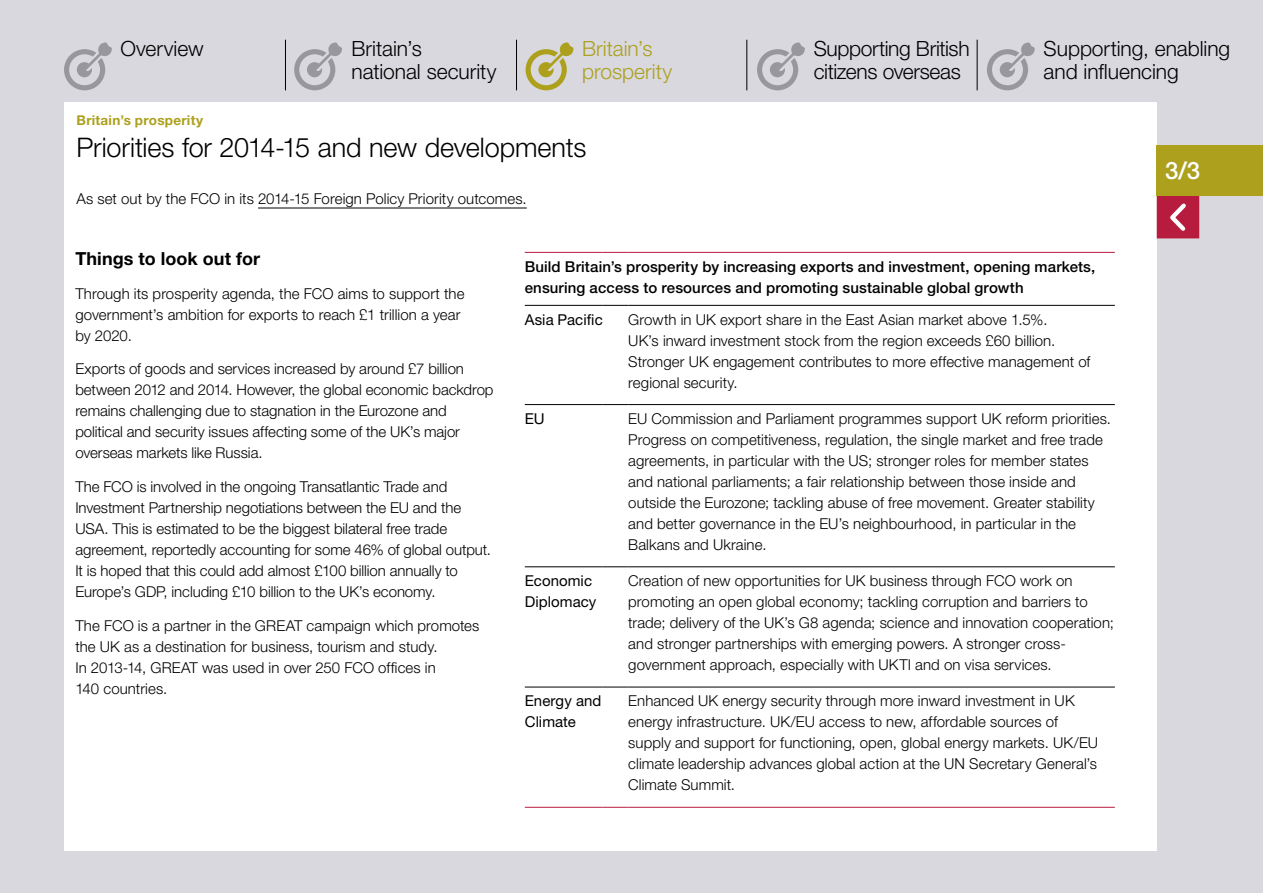
<style>
.page{position:relative;width:1263px;height:893px;background:#d9d8df}
.page>*{position:absolute;margin:0;border:0;box-sizing:border-box;transform-origin:0 0}
.t1{font:300 27px "Helvetica Neue LT Std";letter-spacing:-.005em;color:#000}
.t2{font:500 24px "Helvetica Neue LT Std";color:#fff}
.t3{font:300 21px/22.5px "Helvetica Neue LT Std";letter-spacing:-.005em;color:#000}
.t4{font:300 21px/22.5px "Helvetica Neue LT Std";color:#aca01c}
.t5{font:700 18px "Helvetica Neue LT Std";letter-spacing:.005em;color:#000}
.t6{font:300 15px/21px "Helvetica Neue LT Std";letter-spacing:.005em;color:#000}
.t7{font:500 15px/21px "Helvetica Neue LT Std";letter-spacing:.01em;color:#000}
.t8{font:15px/21px "Helvetica Neue LT Std";letter-spacing:.005em;color:#000}
.t9{font:700 13.5px "Helvetica Neue LT Std";letter-spacing:.02em;color:#aca01c}
</style>
<div class="page">
<hr style="left:285px;top:40px;width:1px;height:50px;background:#000">
<hr style="left:516px;top:40px;width:1px;height:50px;background:#000">
<hr style="left:746px;top:40px;width:1px;height:50px;background:#000">
<hr style="left:977px;top:40px;width:1px;height:50px;background:#000">
<svg style="left:64px;top:42px;width:48px;height:48px"></svg>
<svg style="left:294px;top:42px;width:48px;height:48px"></svg>
<svg style="left:526px;top:42px;width:48px;height:48px"></svg>
<svg style="left:757px;top:42px;width:48px;height:48px"></svg>
<svg style="left:987px;top:42px;width:48px;height:48px"></svg>
<div style="left:64px;top:103px;width:1093px;height:748px;background:#fff"></div>
<div style="left:1157px;top:196px;width:42px;height:42px;background:#b71c3e"></div>
<svg style="left:1170px;top:203px;width:16px;height:28px"></svg>
<div style="left:1157px;top:145px;width:106px;height:51px;background:#aca01c"></div>
<hr style="left:258px;top:208px;width:269px;height:1px;background:#000">
<hr style="left:525px;top:252px;width:78px;height:1px;background:#b71c3e">
<svg style="left:603px;top:252px;width:25px;height:1px"></svg>
<hr style="left:628px;top:252px;width:487px;height:1px;background:#b71c3e">
<hr style="left:525px;top:807px;width:78px;height:1px;background:#b71c3e">
<svg style="left:603px;top:807px;width:25px;height:1px"></svg>
<hr style="left:628px;top:807px;width:487px;height:1px;background:#b71c3e">
<hr style="left:525px;top:305px;width:78px;height:1px;background:#000">
<svg style="left:603px;top:305px;width:25px;height:1px"></svg>
<hr style="left:628px;top:305px;width:487px;height:1px;background:#000">
<hr style="left:525px;top:404px;width:78px;height:1px;background:#000">
<svg style="left:603px;top:404px;width:25px;height:1px"></svg>
<hr style="left:628px;top:404px;width:487px;height:1px;background:#000">
<hr style="left:525px;top:567px;width:78px;height:1px;background:#000">
<svg style="left:603px;top:567px;width:25px;height:1px"></svg>
<hr style="left:628px;top:567px;width:487px;height:1px;background:#000">
<hr style="left:525px;top:687px;width:78px;height:1px;background:#000">
<svg style="left:603px;top:687px;width:25px;height:1px"></svg>
<hr style="left:628px;top:687px;width:487px;height:1px;background:#000">
<h3 class="t3" style="left:120px;top:37px;width:85px">Overview</h3>
<h3 class="t3" style="left:352px;top:37px;width:146px">Britain’s<br>national security</h3>
<h3 class="t4" style="left:582px;top:37px;width:91px">Britain’s prosperity</h3>
<h3 class="t3" style="left:814px;top:37px;width:157px">Supporting British citizens overseas</h3>
<h3 class="t3" style="left:1043px;top:37px;width:188px">Supporting, enabling and influencing</h3>
<p class="t9" style="left:77px;top:112px;width:128px">Britain’s prosperity</p>
<h1 class="t1" style="left:77px;top:131px;width:511px">Priorities for 2014-15 and new developments</h1>
<p class="t6" style="left:77px;top:187px;width:452px">As set out by the FCO in its 2014-15 Foreign Policy Priority outcomes.</p>
<p class="t5" style="left:75px;top:247px;width:186px">Things to look out for</p>
<p class="t6" style="left:75px;top:283px;width:391px">Through its prosperity agenda, the FCO aims to support the government’s ambition for exports to reach £1 trillion a year by 2020.</p>
<p class="t6" style="left:75px;top:358px;width:420px">Exports of goods and services increased by around £7 billion between 2012 and 2014. However, the global economic backdrop remains challenging due to stagnation in the Eurozone and political and security issues affecting some of the UK’s major overseas markets like Russia.</p>
<p class="t6" style="left:75px;top:476px;width:417px">The FCO is involved in the ongoing Transatlantic Trade and Investment Partnership negotiations between the EU and the USA. This is estimated to be the biggest bilateral free trade agreement, reportedly accounting for some 46% of global output.<br>It is hoped that this could add almost £100 billion annually to Europe’s GDP, including £10 billion to the UK’s economy.</p>
<p class="t6" style="left:75px;top:615px;width:406px">The FCO is a partner in the GREAT campaign which promotes the UK as a destination for business, tourism and study.<br>In 2013‑14, GREAT was used in over 250 FCO offices in<br>140 countries.</p>
<p class="t7" style="left:525px;top:256px;width:572px">Build Britain’s prosperity by increasing exports and investment, opening markets, ensuring access to resources and promoting sustainable global growth</p>
<p class="t8" style="left:525px;top:308px;width:79px">Asia Pacific</p>
<p class="t6" style="left:628px;top:308px;width:464px">Growth in UK export share in the East Asian market above 1.5%.<br>UK’s inward investment stock from the region exceeds £60 billion.<br>Stronger UK engagement contributes to more effective management of regional security.</p>
<p class="t8" style="left:525px;top:408px;width:21px">EU</p>
<p class="t6" style="left:628px;top:408px;width:484px">EU Commission and Parliament programmes support UK reform priorities.<br>Progress on competitiveness, regulation, the single market and free trade agreements, in particular with the US; stronger roles for member states and national parliaments; a fair relationship between those inside and outside the Eurozone; tackling abuse of free movement. Greater stability and better governance in the EU’s neighbourhood, in particular in the Balkans and Ukraine.</p>
<p class="t8" style="left:525px;top:570px;width:73px">Economic<br>Diplomacy</p>
<p class="t6" style="left:628px;top:570px;width:487px">Creation of new opportunities for UK business through FCO work on promoting an open global economy; tackling corruption and barriers to trade; delivery of the UK’s G8 agenda; science and innovation cooperation; and stronger partnerships with emerging powers. A stronger cross&shy;government approach, especially with UKTI and on visa services.</p>
<p class="t8" style="left:525px;top:690px;width:78px">Energy and<br>Climate</p>
<p class="t6" style="left:628px;top:690px;width:471px">Enhanced UK energy security through more inward investment in UK energy infrastructure. UK/EU access to new, affordable sources of supply and support for functioning, open, global energy markets. UK/EU climate leadership advances global action at the UN Secretary General’s Climate Summit.</p>
<h2 class="t2" style="left:1165px;top:156px;width:36px">3/3</h2>
</div>
